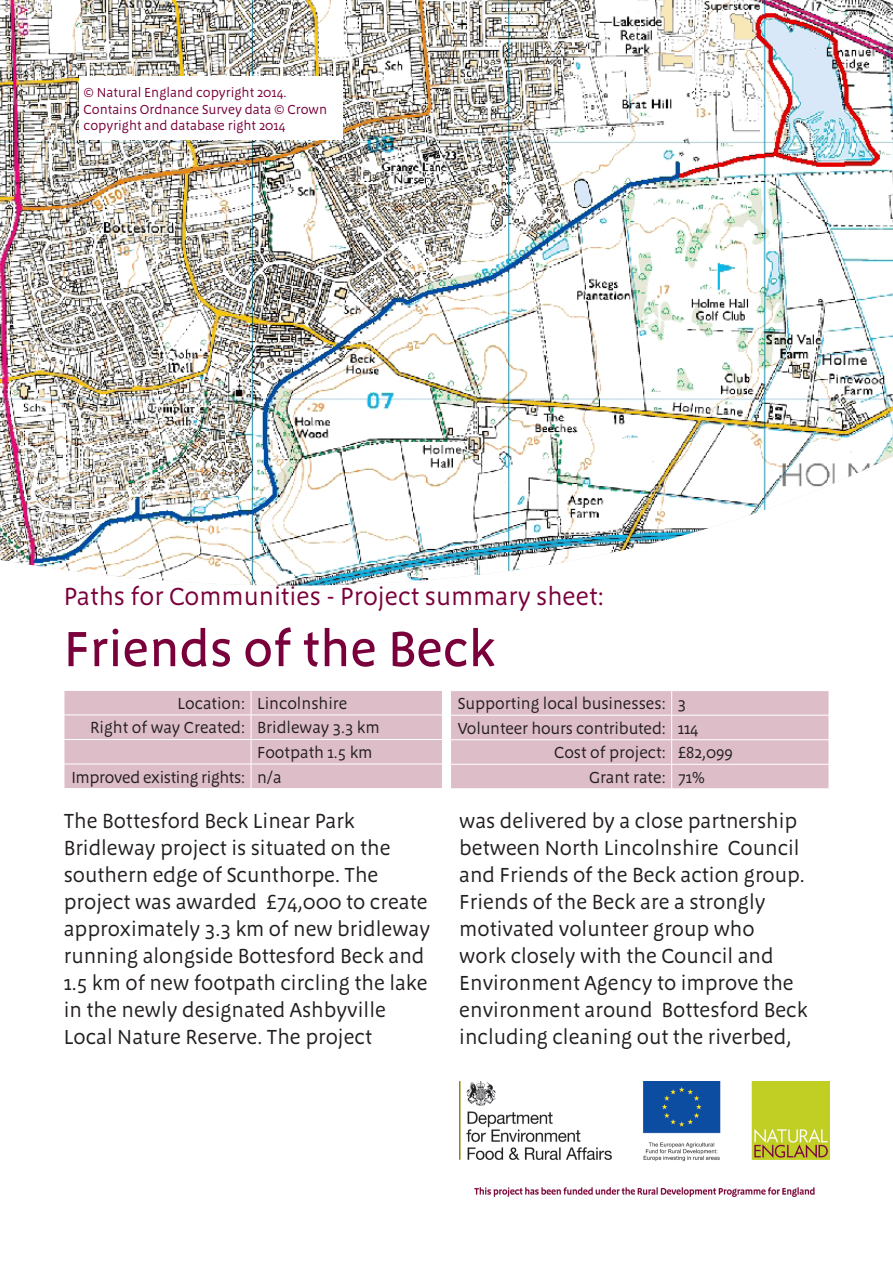
<style>
.page{position:relative;width:893px;height:1263px;background:#fff}
.page>*{position:absolute;margin:0;border:0;box-sizing:border-box;transform-origin:0 0}
.t1{font:500 51px "Megano OT";color:#7a003b}
.t2{font:25.5px "Megano OT";color:#7a003b}
.t3{font:21px/27px "Megano OT";color:#231f20}
.t4{font:16.5px "Megano OT";color:#231f20}
.t5{font:16.5px "Megano OT";letter-spacing:-.02em;color:#231f20}
.t6{font:13.5px/16.2px "Megano OT";color:#7a003b}
</style>
<div class="page">
<img style="left:0;top:0;width:893px;height:586px">
<svg style="left:64px;top:691px;width:378px;height:97px;background:#debfc9"></svg>
<svg style="left:451px;top:691px;width:378px;height:97px;background:#debfc8"></svg>
<div style="left:79px;top:77px;width:264px;height:63px;background:#fff"></div>
<img style="left:459px;top:1081px;width:370px;height:115px">
<p class="t6" style="left:84px;top:85px;width:205px">© Natural England copyright 2014.</p>
<p class="t6" style="left:84px;top:101px;width:245px">Contains Ordnance Survey data © Crown copyright and database right 2014</p>
<p class="t2" style="left:64px;top:581px;width:542px">Paths for Communities - Project summary sheet:</p>
<p class="t1" style="left:64px;top:619px;width:433px">Friends of the Beck</p>
<p class="t4" style="left:177px;top:694px;width:69px">Location:</p>
<p class="t4" style="left:257px;top:694px;width:92px">Lincolnshire</p>
<p class="t4" style="left:90px;top:718px;width:156px">Right of way Created:</p>
<p class="t4" style="left:257px;top:718px;width:124px">Bridleway 3.3 km</p>
<p class="t4" style="left:257px;top:743px;width:117px">Footpath 1.5 km</p>
<p class="t5" style="left:71px;top:767px;width:175px">Improved existing rights:</p>
<p class="t4" style="left:257px;top:767px;width:26px">n/a</p>
<p class="t4" style="left:458px;top:694px;width:209px">Supporting local businesses:</p>
<p class="t4" style="left:678px;top:694px;width:10px">3</p>
<p class="t4" style="left:458px;top:718px;width:209px">Volunteer hours contributed:</p>
<p class="t4" style="left:678px;top:718px;width:22px">114</p>
<p class="t4" style="left:554px;top:743px;width:113px">Cost of project:</p>
<p class="t4" style="left:678px;top:743px;width:57px">£82,099</p>
<p class="t4" style="left:589px;top:767px;width:78px">Grant rate:</p>
<p class="t4" style="left:678px;top:767px;width:29px">71%</p>
<p class="t3" style="left:459px;top:808px;width:350px">was delivered by a close partnership between North Lincolnshire Council and Friends of the Beck action group.<br>Friends of the Beck are a strongly motivated volunteer group who<br>work closely with the Council and Environment Agency to improve the environment around Bottesford Beck including cleaning out the riverbed,</p>
<p class="t3" style="left:64px;top:808px;width:368px">The Bottesford Beck Linear Park Bridleway project is situated on the southern edge of Scunthorpe. The project was awarded £74,000 to create approximately 3.3 km of new bridleway running alongside Bottesford Beck and 1.5 km of new footpath circling the lake in the newly designated Ashbyville Local Nature Reserve. The project</p>
</div>
